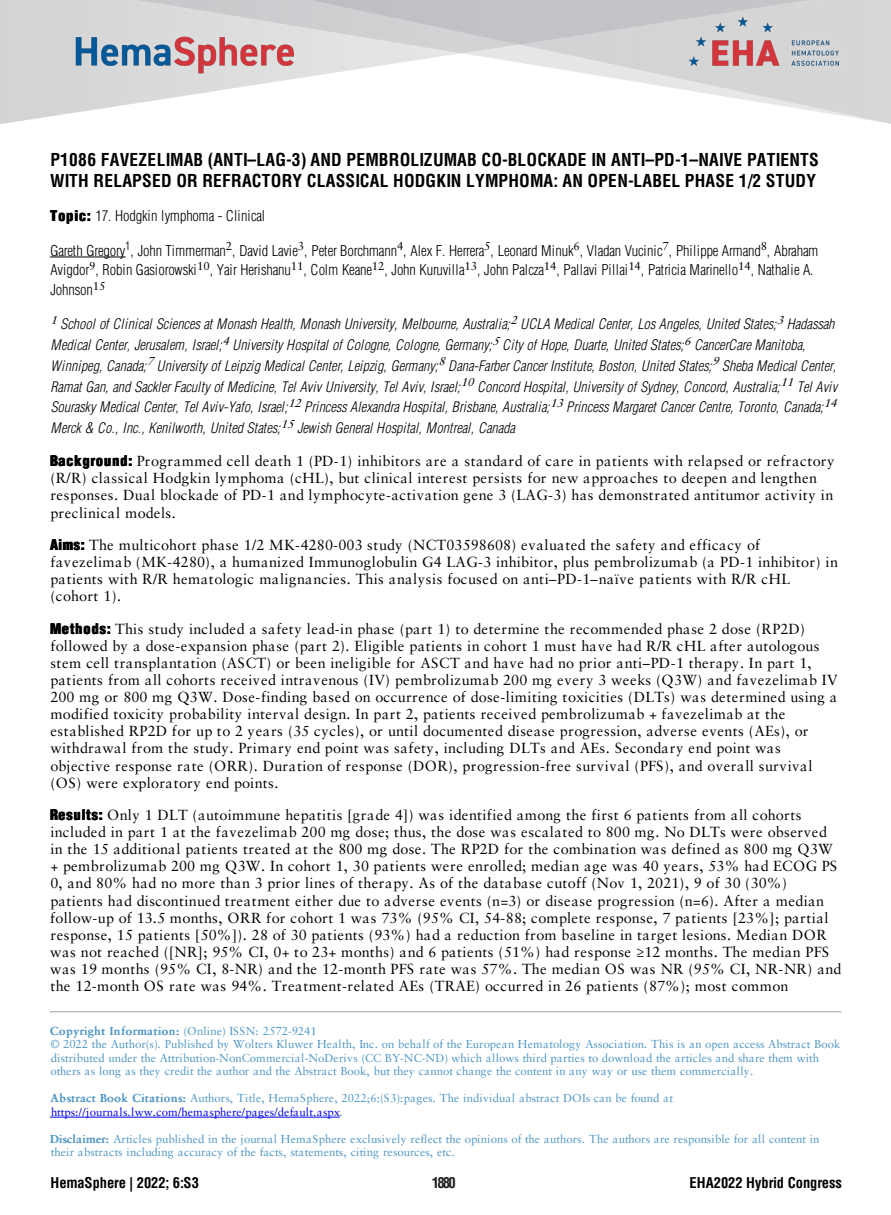
<style>
.page{position:relative;width:891px;height:1215px;background:#fff}
.page>*{position:absolute;margin:0;border:0;box-sizing:border-box;transform-origin:0 0}
.t1{font:700 condensed 21.6px/21.6px "Helvetica LT Std Cond";letter-spacing:.01em;color:#000}
.t2{font:italic 300 condensed 18px/20.7px "Helvetica LT Std Cond";color:#000}
.t3{font:300 condensed 18px/35.1px "Helvetica LT Std Cond";letter-spacing:-.01em;color:#000}
.t4{font:700 condensed 18px "Helvetica LT Std Cond";letter-spacing:-.005em;color:#000}
.t5{font:17.1px/17.1px "Sabon LT Std Roman";letter-spacing:.025em;color:#000}
.t6{font:700 condensed 14.7px "Helvetica LT Std";color:#231f20}
.t7{font:13.5px/13.5px "Sabon LT Std Roman";color:#4f96c6}
.t8{font:13.5px/13.5px "Sabon LT Std Roman";letter-spacing:.02em;color:#4f96c6}
.s1{font-family:"Helvetica LT Std Cond Blk";font-weight:900}
.s2{font-family:"Helvetica LT Std Cond Blk";font-weight:900;font-stretch:condensed;font-size:18px}
.s3{color:#00e}
</style>
<div class="page">
<hr style="left:50px;top:257px;width:75px;height:1px;background:#000">
<img style="left:0;top:0;width:891px;height:124px">
<svg style="left:50px;top:1011px;width:792px;height:2px;background:#cfcfcf"></svg>
<hr style="left:50px;top:1117px;width:289px;height:1px;background:#00e">
<p class="t1" style="left:50px;top:150px;width:770px">P1086 FAVEZELIMAB (ANTI–LAG-3) AND PEMBROLIZUMAB CO-BLOCKADE IN ANTI–PD-1–NAIVE PATIENTS<br>WITH RELAPSED OR REFRACTORY CLASSICAL HODGKIN LYMPHOMA: AN OPEN-LABEL PHASE 1/2 STUDY</p>
<p class="t3" style="left:50px;top:199px;width:770px"><span class="s1">Topic:</span> 17. Hodgkin lymphoma - Clinical<br>Gareth Gregory<sup>1</sup>, John Timmerman<sup>2</sup>, David Lavie<sup>3</sup>, Peter Borchmann<sup>4</sup>, Alex F. Herrera<sup>5</sup>, Leonard Minuk<sup>6</sup>, Vladan Vucinic<sup>7</sup>, Philippe Armand<sup>8</sup>, Abraham</p>
<p class="t3" style="left:50px;top:261px;width:765px;line-height:19.8px">Avigdor<sup>9</sup>, Robin Gasiorowski<sup>10</sup>, Yair Herishanu<sup>11</sup>, Colm Keane<sup>12</sup>, John Kuruvilla<sup>13</sup>, John Palcza<sup>14</sup>, Pallavi Pillai<sup>14</sup>, Patricia Marinello<sup>14</sup>, Nathalie A.<br>Johnson<sup>15</sup></p>
<p class="t2" style="left:50px;top:315px;width:791px"><sup>1</sup>School of Clinical Sciences at Monash Health, Monash University, Melbourne, Australia;<sup>2</sup>UCLA Medical Center, Los Angeles, United States;<sup>3</sup>Hadassah Medical Center, Jerusalem, Israel;<sup>4</sup>University Hospital of Cologne, Cologne, Germany;<sup>5</sup>City of Hope, Duarte, United States;<sup>6</sup>CancerCare Manitoba, Winnipeg, Canada;<sup>7</sup>University of Leipzig Medical Center, Leipzig, Germany;<sup>8</sup>Dana-Farber Cancer Institute, Boston, United States;<sup>9</sup>Sheba Medical Center, Ramat Gan, and Sackler Faculty of Medicine, Tel Aviv University, Tel Aviv, Israel;<sup>10</sup>Concord Hospital, University of Sydney, Concord, Australia;<sup>11</sup>Tel Aviv Sourasky Medical Center, Tel Aviv-Yafo, Israel;<sup>12</sup>Princess Alexandra Hospital, Brisbane, Australia;<sup>13</sup>Princess Margaret Cancer Centre, Toronto, Canada;<sup>14<br></sup>Merck &amp; Co., Inc., Kenilworth, United States;<sup>15</sup>Jewish General Hospital, Montreal, Canada</p>
<p class="t5" style="left:50px;top:454px;width:786px"><span class="s2">Background:</span> Programmed cell death 1 (PD-1) inhibitors are a standard of care in patients with relapsed or refractory (R/R) classical Hodgkin lymphoma (cHL), but clinical interest persists for new approaches to deepen and lengthen responses. Dual blockade of PD-1 and lymphocyte-activation gene 3 (LAG-3) has demonstrated antitumor activity in preclinical models.</p>
<p class="t5" style="left:50px;top:538px;width:790px"><span class="s2">Aims:</span> The multicohort phase 1/2 MK-4280-003 study (NCT03598608) evaluated the safety and efficacy of favezelimab (MK-4280), a humanized Immunoglobulin G4 LAG-3 inhibitor, plus pembrolizumab (a PD-1 inhibitor) in patients with R/R hematologic malignancies. This analysis focused on anti–PD-1–naïve patients with R/R cHL (cohort 1).</p>
<p class="t5" style="left:50px;top:621px;width:789px"><span class="s2">Methods:</span> This study included a safety lead-in phase (part 1) to determine the recommended phase 2 dose (RP2D) followed by a dose-expansion phase (part 2). Eligible patients in cohort 1 must have had R/R cHL after autologous stem cell transplantation (ASCT) or been ineligible for ASCT and have had no prior anti–PD-1 therapy. In part 1, patients from all cohorts received intravenous (IV) pembrolizumab 200 mg every 3 weeks (Q3W) and favezelimab IV 200 mg or 800 mg Q3W. Dose-finding based on occurrence of dose-limiting toxicities (DLTs) was determined using a modified toxicity probability interval design. In part 2, patients received pembrolizumab + favezelimab at the established RP2D for up to 2 years (35 cycles), or until documented disease progression, adverse events (AEs), or withdrawal from the study. Primary end point was safety, including DLTs and AEs. Secondary end point was objective response rate (ORR). Duration of response (DOR), progression-free survival (PFS), and overall survival (OS) were exploratory end points.</p>
<p class="t5" style="left:50px;top:808px;width:793px"><span class="s2">Results:</span> Only 1 DLT (autoimmune hepatitis [grade 4]) was identified among the first 6 patients from all cohorts included in part 1 at the favezelimab 200 mg dose; thus, the dose was escalated to 800 mg. No DLTs were observed in the 15 additional patients treated at the 800 mg dose. The RP2D for the combination was defined as 800 mg Q3W + pembrolizumab 200 mg Q3W. In cohort 1, 30 patients were enrolled; median age was 40 years, 53% had ECOG PS 0, and 80% had no more than 3 prior lines of therapy. As of the database cutoff (Nov 1, 2021), 9 of 30 (30%) patients had discontinued treatment either due to adverse events (n=3) or disease progression (n=6). After a median follow-up of 13.5 months, ORR for cohort 1 was 73% (95% CI, 54-88; complete response, 7 patients [23%]; partial response, 15 patients [50%]). 28 of 30 patients (93%) had a reduction from baseline in target lesions. Median DOR was not reached ([NR]; 95% CI, 0+ to 23+ months) and 6 patients (51%) had response ≥12 months. The median PFS was 19 months (95% CI, 8-NR) and the 12-month PFS rate was 57%. The median OS was NR (95% CI, NR-NR) and the 12-month OS rate was 94%. Treatment-related AEs (TRAE) occurred in 26 patients (87%); most common</p>
<p class="t7" style="left:50px;top:1025px;width:792px">Copyright Information: (Online) ISSN: 2572-9241<br>© 2022 the Author(s). Published by Wolters Kluwer Health, Inc. on behalf of the European Hematology Association. This is an open access Abstract Book distributed under the Attribution-NonCommercial-NoDerivs (CC BY-NC-ND) which allows third parties to download the articles and share them with others as long as they credit the author and the Abstract Book, but they cannot change the content in any way or use them commercially.</p>
<p class="t8" style="left:50px;top:1092px;width:624px">Abstract Book Citations: Authors, Title, HemaSphere, 2022;6:(S3):pages. The individual abstract DOIs can be found at <span class="s3">https://journals.lww.com/hemasphere/pages/default.aspx</span>.</p>
<p class="t7" style="left:50px;top:1133px;width:771px">Disclaimer: Articles published in the journal HemaSphere exclusively reflect the opinions of the authors. The authors are responsible for all content in their abstracts including accuracy of the facts, statements, citing resources, etc.</p>
<p class="t4" style="left:50px;top:1177px;width:150px">HemaSphere | 2022; 6:S3</p>
<p class="t4" style="left:690px;top:1177px;width:154px">EHA2022 Hybrid Congress</p>
<p class="t6" style="left:432px;top:1174px;width:25px">1880</p>
</div>
